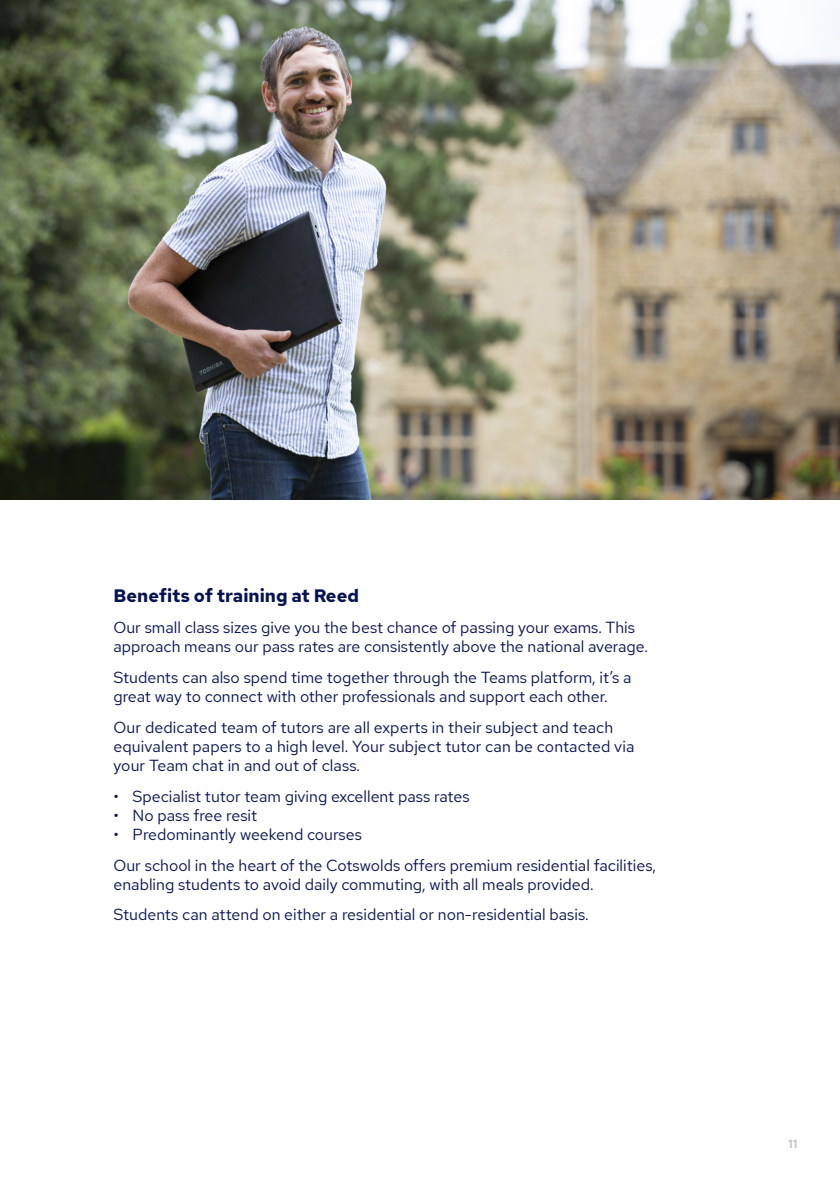
<style>
.page{position:relative;width:840px;height:1191px;background:#fff}
.page>*{position:absolute;margin:0;border:0;box-sizing:border-box;transform-origin:0 0}
.t1{font:700 18px "Red Hat Text";color:#081351}
.t2{font:16px/19.2px "Red Hat Text";color:#081351}
.t3{font:700 12px "Red Hat Text";color:#c8c8c8}
</style>
<div class="page">
<img style="left:0;top:0;width:839px;height:499px">
<p class="t1" style="left:113px;top:584px;width:247px">Benefits of training at Reed</p>
<p class="t2" style="left:113px;top:617px;width:535px">Our small class sizes give you the best chance of passing your exams. This approach means our pass rates are consistently above the national average.</p>
<p class="t2" style="left:113px;top:667px;width:519px">Students can also spend time together through the Teams platform, it’s a great way to connect with other professionals and support each other.</p>
<p class="t2" style="left:113px;top:717px;width:522px">Our dedicated team of tutors are all experts in their subject and teach equivalent papers to a high level. Your subject tutor can be contacted via your Team chat in and out of class.</p>
<p class="t2" style="left:113px;top:786px;width:357px">• Specialist tutor team giving excellent pass rates</p>
<p class="t2" style="left:113px;top:805px;width:145px">• No pass free resit</p>
<p class="t2" style="left:113px;top:818px;width:543px;line-height:30.6px">• Predominantly weekend courses<br>Our school in the heart of the Cotswolds offers premium residential facilities,</p>
<p class="t2" style="left:113px;top:868px;width:481px;line-height:30.6px">enabling students to avoid daily commuting, with all meals provided.<br>Students can attend on either a residential or non-residential basis.</p>
<p class="t3" style="left:787px;top:1136px;width:11px">11</p>
</div>
